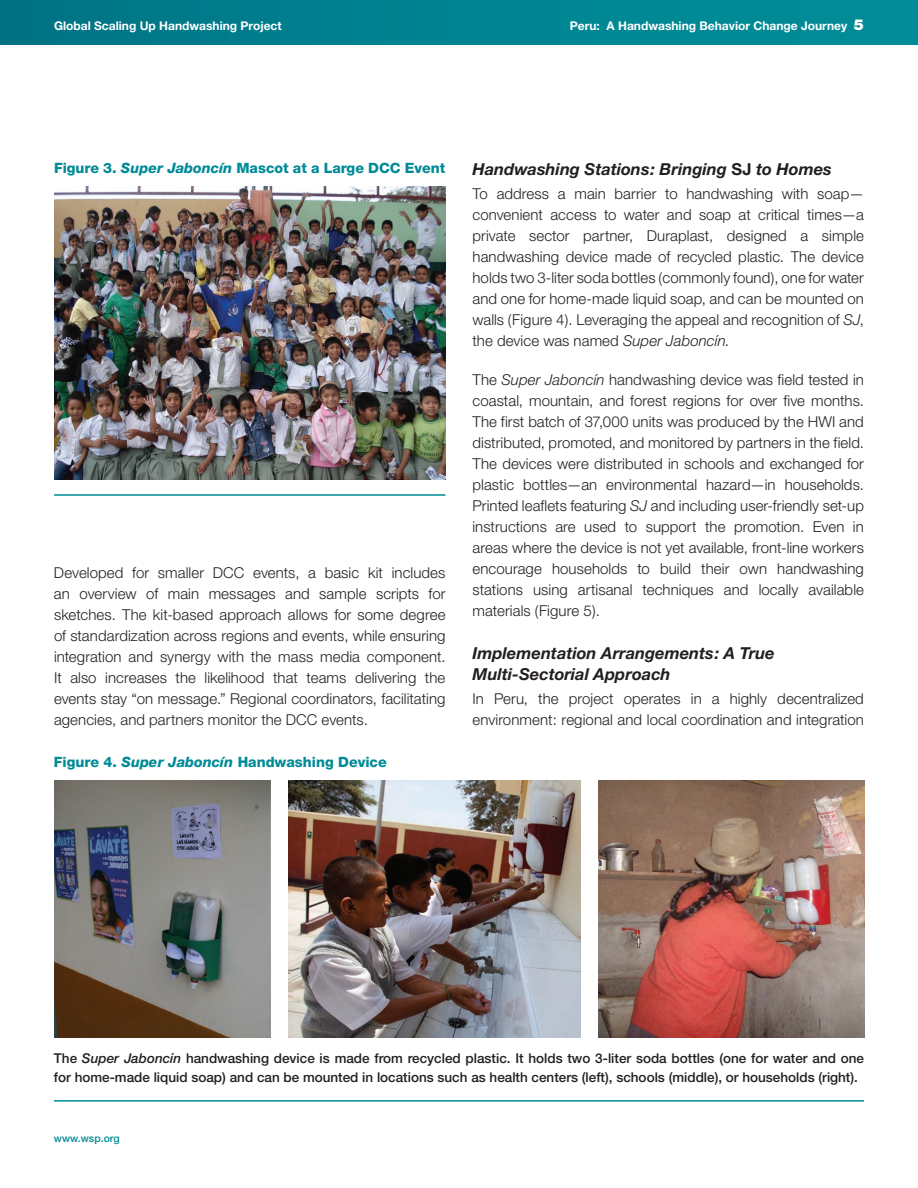
<style>
.page{position:relative;width:918px;height:1188px;background:#fff}
.page>*{position:absolute;margin:0;border:0;box-sizing:border-box;transform-origin:0 0}
.t1{font:italic 700 16.5px/21px "Helvetica Neue";color:#231f20}
.t2{font:300 15px/21px "Helvetica Neue";letter-spacing:.005em;color:#231f20;text-align:justify}
.t3{font:800 14.25px "Helvetica Neue";color:#008b97}
.t4{font:500 13.5px/19.5px "Helvetica Neue";color:#231f20}
.t5{font:700 12px "Helvetica Neue";color:#fff}
.t6{font:500 10.5px "Helvetica Neue";color:#008b97}
.s1{font-weight:900;font-size:15px}
.s2{font-style:italic}
.s3{font-style:normal}
</style>
<div class="page">
<div style="left:0;top:0;width:918px;height:45px;background:linear-gradient(to right,#007585,#008f9a)"></div>
<hr style="left:54px;top:494px;width:392px;height:2px;background:#008b97">
<img style="left:54px;top:186px;width:392px;height:294px">
<hr style="left:54px;top:1100px;width:810px;height:2px;background:#008b97">
<img style="left:54px;top:781px;width:217px;height:256px">
<img style="left:289px;top:781px;width:292px;height:256px">
<img style="left:599px;top:781px;width:265px;height:256px">
<p class="t5" style="left:54px;top:21px;width:229px">Global Scaling Up Handwashing Project</p>
<p class="t5" style="left:570px;top:21px;width:296px">Peru: A Handwashing Behavior Change Journey <span class="s1">5</span></p>
<p class="t3" style="left:54px;top:163px;width:393px">Figure 3. <span class="s2">Super Jaboncín</span> Mascot at a Large DCC Event</p>
<p class="t2" style="left:54px;top:564px;width:393px">Developed for smaller DCC events, a basic kit includes an overview of main messages and sample scripts for sketches. The kit-based approach allows for some degree of standardization across regions and events, while ensuring integration and synergy with the mass media component.<br>It also increases the likelihood that teams delivering the events stay “on message.” Regional coordinators, facilitating agencies, and partners monitor the DCC events.</p>
<p class="t3" style="left:54px;top:757px;width:334px">Figure 4. <span class="s2">Super Jaboncín</span> Handwashing Device</p>
<p class="t1" style="left:472px;top:160px;width:361px">Handwashing Stations: Bringing <span class="s3">SJ</span> to Homes</p>
<p class="t2" style="left:472px;top:184px;width:393px">To address a main barrier to handwashing with soap— convenient access to water and soap at critical times—a private sector partner, Duraplast, designed a simple handwashing device made of recycled plastic. The device holds two 3-liter soda bottles (commonly found), one for water and one for home-made liquid soap, and can be mounted on walls (Figure 4). Leveraging the appeal and recognition of <span class="s2">SJ</span>, the device was named <span class="s2">Super Jaboncín.</span></p>
<p class="t2" style="left:472px;top:370px;width:393px">The <span class="s2">Super Jaboncín</span> handwashing device was field tested in coastal, mountain, and forest regions for over five months.<br>The first batch of 37,000 units was produced by the HWI and distributed, promoted, and monitored by partners in the field.<br>The devices were distributed in schools and exchanged for plastic bottles—an environmental hazard—in households.<br>Printed leaflets featuring <span class="s2">SJ</span> and including user-friendly set-up instructions are used to support the promotion. Even in areas where the device is not yet available, front-line workers encourage households to build their own handwashing stations using artisanal techniques and locally available materials (Figure 5).</p>
<p class="t1" style="left:472px;top:645px;width:304px">Implementation Arrangements: A True<br>Multi-Sectorial Approach</p>
<p class="t2" style="left:472px;top:690px;width:393px">In Peru, the project operates in a highly decentralized environment: regional and local coordination and integration</p>
<p class="t4" style="left:54px;top:1049px;width:812px">The <span class="s2">Super Jaboncín</span> handwashing device is made from recycled plastic. It holds two 3-liter soda bottles (one for water and one for home-made liquid soap) and can be mounted in locations such as health centers (left), schools (middle), or households (right).</p>
<p class="t6" style="left:54px;top:1135px;width:67px">www.wsp.org</p>
</div>
